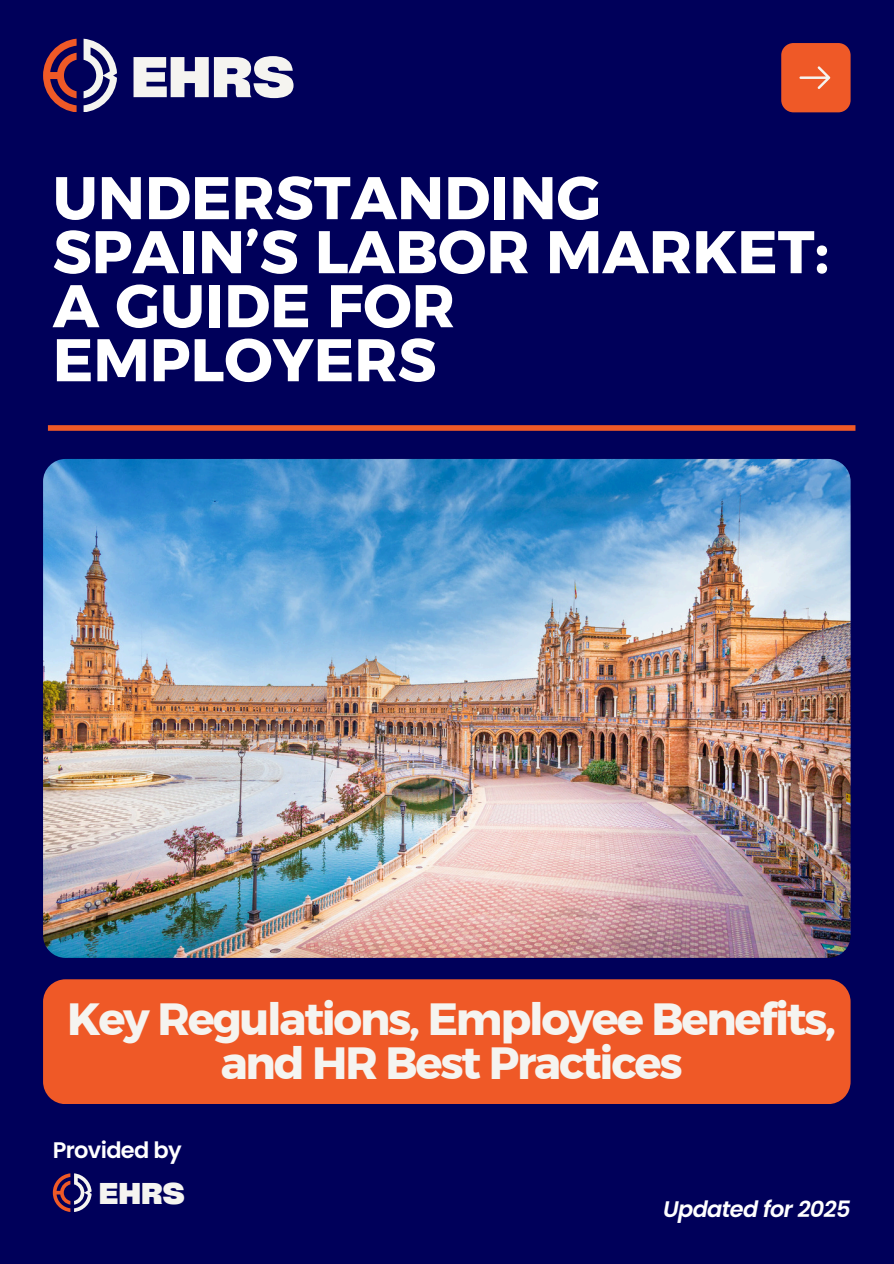
<style>
.page{position:relative;width:894px;height:1264px;background:#fff}
.page>*{position:absolute;margin:0;border:0;box-sizing:border-box;transform-origin:0 0}
.t1{font:60px/54px "Kief Montaser Bold";color:#fff}
.t2{font:800 54.9px "Cy Grotesk Key";color:#f5f4f0}
.t3{font:45px/43.8px "Kief Montaser Bold";letter-spacing:-.05em;color:#f5f4f0;text-align:center}
.t4{font:800 28.8px "Cy Grotesk Key";color:#f5f4f0}
.t5{font:italic 600 22.5px "Poppins";letter-spacing:-.03em;color:#fff}
.t6{font:600 22.5px "Poppins";letter-spacing:-.03em;color:#fff}
</style>
<div class="page">
<div style="left:0;top:0;width:893px;height:1263px;background:#00005a"></div>
<img style="left:43px;top:459px;width:807px;height:498px;border-radius:22px">
<div style="left:48px;top:425px;width:807px;height:6px;background:#ef5927"></div>
<div style="left:781px;top:43px;width:69px;height:69px;background:#ef5927;border-radius:12px"></div>
<svg style="left:799px;top:66px;width:31px;height:23px"></svg>
<svg style="left:43px;top:39px;width:34px;height:73px"></svg>
<svg style="left:84px;top:39px;width:33px;height:73px"></svg>
<div style="left:43px;top:979px;width:807px;height:125px;background:#ef5927"></div>
<svg style="left:53px;top:1173px;width:38px;height:38px"></svg>
<h1 class="t2" style="left:131px;top:42px;width:165px">EHRS</h1>
<p class="t1" style="left:53px;top:171px;width:777px">UNDERSTANDING<br>SPAIN’S LABOR MARKET:<br>A GUIDE FOR<br>EMPLOYERS</p>
<h1 class="t3" style="left:67px;top:996px;width:770px">Key Regulations, Employee Benefits, and HR Best Practices</h1>
<p class="t6" style="left:53px;top:1133px;width:130px">Provided by</p>
<p class="t4" style="left:99px;top:1175px;width:87px">EHRS</p>
<p class="t5" style="left:663px;top:1193px;width:189px">Updated for 2025</p>
</div>
